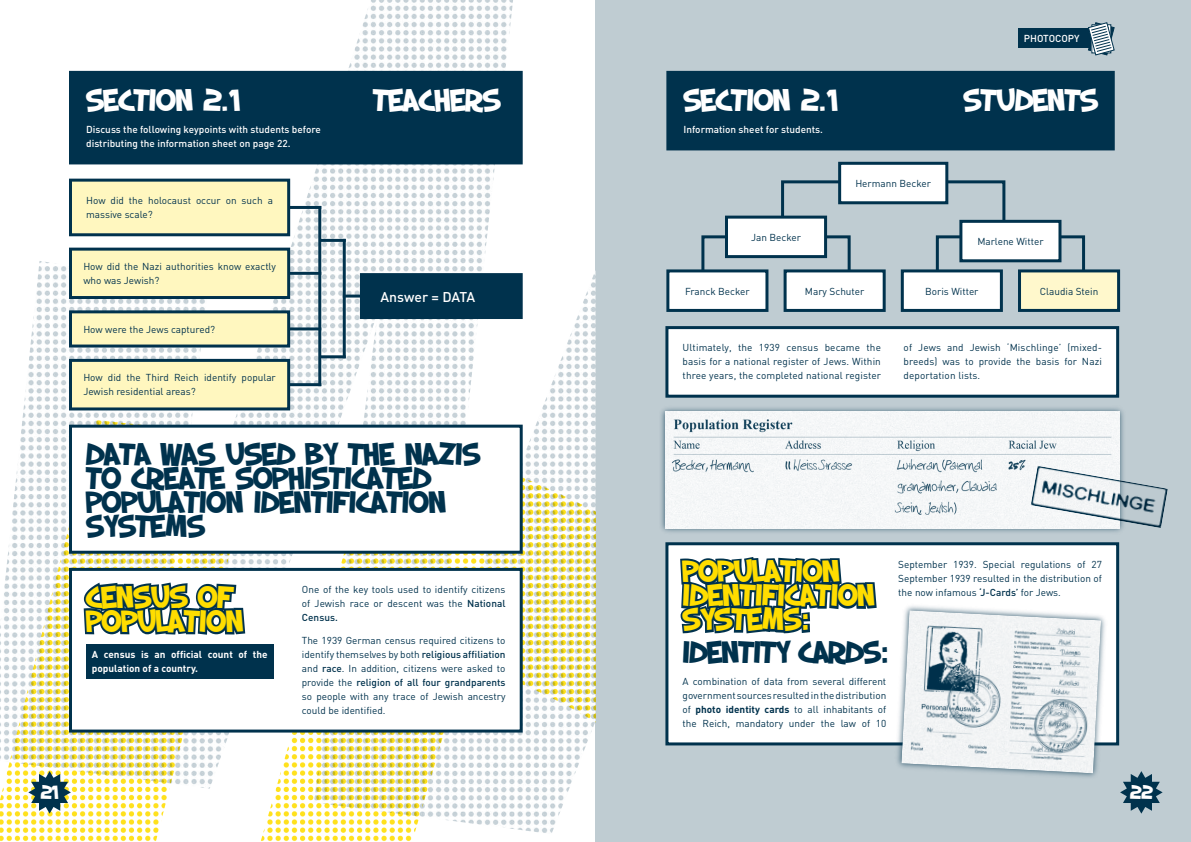
<style>
.page{position:relative;width:1191px;height:842px;background:#fff}
.page>*{position:absolute;margin:0;border:0;box-sizing:border-box;transform-origin:0 0}
.t1{font:700 32px/24px "SF Slapstick Comic";color:#00324d}
.t2{font:700 32px/24px "SF Slapstick Comic";color:#fd0}
.t3{font:700 32px "SF Slapstick Comic";color:#fff}
.t4{font:700 20px "SF Slapstick Comic";color:#fff}
.t5{font:500 14px "DIN";letter-spacing:-.005em;color:#fff}
.t6{font:10px/14px "DIN";color:#00324d;text-align:justify}
.t7{font:500 10px/14px "DIN";color:#fff}
.t8{font:700 10px/14px "DIN";color:#fff}
.s1{font-weight:500}
.s2{font-weight:700}
</style>
<div class="page">
<div style="left:595px;top:0;width:596px;height:842px;background:#bfccd2"></div>
<img style="left:22px;top:0;width:573px;height:418px">
<img style="left:0;top:420px;width:596px;height:422px">
<div style="left:667px;top:544px;width:450px;height:200px;background:#fff"></div>
<svg style="left:680px;top:557px;width:197px;height:77px"></svg>
<div style="left:665px;top:542px;width:454px;height:203px;border:3px solid #00324d"></div>
<div style="left:894px;top:604px;width:213px;height:177px;background:#00324d;opacity:.75"></div>
<img style="left:901px;top:610px;width:200px;height:163px">
<svg style="left:28px;top:771px;width:43px;height:43px"></svg>
<svg style="left:1120px;top:771px;width:42px;height:43px"></svg>
<div style="left:70px;top:180px;width:219px;height:55px;background:#fff7bf"></div>
<div style="left:69px;top:179px;width:221px;height:57px;border:3px solid #00324d"></div>
<div style="left:361px;top:275px;width:160px;height:42px;background:#00324d"></div>
<div style="left:360px;top:273px;width:163px;height:46px;border:3px solid #00324d"></div>
<hr style="left:343px;top:295px;width:32px;height:3px;background:#00324d">
<div style="left:70px;top:249px;width:219px;height:48px;background:#fff7bf"></div>
<div style="left:69px;top:248px;width:221px;height:51px;border:3px solid #00324d"></div>
<div style="left:70px;top:312px;width:219px;height:34px;background:#fff7bf"></div>
<div style="left:69px;top:310px;width:221px;height:38px;border:3px solid #00324d"></div>
<div style="left:70px;top:360px;width:219px;height:49px;background:#fff7bf"></div>
<div style="left:69px;top:359px;width:221px;height:51px;border:3px solid #00324d"></div>
<hr style="left:289px;top:206px;width:32px;height:3px;background:#00324d">
<hr style="left:289px;top:272px;width:32px;height:3px;background:#00324d">
<hr style="left:289px;top:383px;width:32px;height:3px;background:#00324d">
<hr style="left:289px;top:327px;width:32px;height:3px;background:#00324d">
<hr style="left:318px;top:206px;width:3px;height:180px;background:#00324d">
<hr style="left:320px;top:239px;width:26px;height:3px;background:#00324d">
<hr style="left:320px;top:355px;width:26px;height:3px;background:#00324d">
<hr style="left:343px;top:239px;width:3px;height:119px;background:#00324d">
<div style="left:70px;top:426px;width:451px;height:126px;background:#fff"></div>
<div style="left:69px;top:425px;width:454px;height:129px;border:3px solid #00324d"></div>
<div style="left:70px;top:569px;width:451px;height:162px;background:#fff"></div>
<svg style="left:83px;top:582px;width:163px;height:53px"></svg>
<div style="left:86px;top:644px;width:187px;height:34px;background:#00324d"></div>
<div style="left:69px;top:568px;width:454px;height:164px;border:3px solid #00324d"></div>
<svg style="left:701px;top:179px;width:385px;height:106px"></svg>
<div style="left:726px;top:217px;width:99px;height:40px;background:#fff"></div>
<div style="left:725px;top:216px;width:102px;height:42px;border:3px solid #00324d"></div>
<div style="left:668px;top:271px;width:99px;height:39px;background:#fff"></div>
<div style="left:666px;top:269px;width:102px;height:43px;border:3px solid #00324d"></div>
<div style="left:902px;top:271px;width:99px;height:39px;background:#fff"></div>
<div style="left:900px;top:269px;width:103px;height:43px;border:3px solid #00324d"></div>
<div style="left:1019px;top:271px;width:99px;height:39px;background:#fff8cc"></div>
<div style="left:1018px;top:269px;width:102px;height:43px;border:3px solid #00324d"></div>
<div style="left:785px;top:271px;width:99px;height:39px;background:#fff"></div>
<div style="left:783px;top:269px;width:102px;height:43px;border:3px solid #00324d"></div>
<div style="left:839px;top:163px;width:107px;height:40px;background:#fff"></div>
<div style="left:838px;top:162px;width:110px;height:42px;border:3px solid #00324d"></div>
<div style="left:667px;top:328px;width:450px;height:68px;background:#fff"></div>
<div style="left:665px;top:326px;width:454px;height:72px;border:3px solid #00324d"></div>
<div style="left:659px;top:405px;width:466px;height:130px;background:#00324d;opacity:.75"></div>
<img style="left:665px;top:412px;width:454px;height:116px">
<img style="left:1030px;top:466px;width:137px;height:62px">
<div style="left:70px;top:72px;width:451px;height:91px;background:#00324d"></div>
<div style="left:69px;top:71px;width:454px;height:93px;border:3px solid #00324d"></div>
<div style="left:668px;top:72px;width:445px;height:77px;background:#00324d"></div>
<div style="left:666px;top:71px;width:448px;height:79px;border:3px solid #00324d"></div>
<div style="left:1018px;top:28px;width:79px;height:20px;background:#00324d"></div>
<svg style="left:1088px;top:22px;width:27px;height:34px"></svg>
<h1 class="t3" style="left:86px;top:79px;width:156px">SECTION 2.1</h1>
<h1 class="t3" style="left:373px;top:79px;width:128px">TEACHERS</h1>
<p class="t7" style="left:86px;top:122px;width:236px">Discuss the following keypoints with students before distributing the information sheet on page 22.</p>
<p class="t6" style="left:86px;top:193px;width:188px">How did the holocaust occur on such a massive scale?</p>
<p class="t6" style="left:83px;top:259px;width:194px">How did the Nazi authorities know exactly who was Jewish?</p>
<p class="t6" style="left:83px;top:322px;width:133px">How were the Jews captured?</p>
<p class="t6" style="left:83px;top:371px;width:194px">How did the Third Reich identify popular<br>Jewish residential areas?</p>
<h3 class="t5" style="left:380px;top:288px;width:96px">Answer = DATA</h3>
<h1 class="t1" style="left:86px;top:440px;width:395px">DATA WAS USED BY THE NAZIS<br>TO CREATE SOPHISTICATED<br>POPULATION IDENTIFICATION<br>SYSTEMS</h1>
<h1 class="t2" style="left:86px;top:583px;width:158px">CENSUS OF<br>POPULATION</h1>
<p class="t8" style="left:92px;top:647px;width:177px">A census is an official count of the population of a country.</p>
<p class="t6" style="left:302px;top:582px;width:205px">One of the key tools used to identify citizens of Jewish race or descent was the <span class="s1">National Census.</span></p>
<p class="t6" style="left:302px;top:633px;width:205px">The 1939 German census required citizens to identify themselves by both <span class="s1">religious affiliation </span>and <span class="s1">race</span>. In addition, citizens were asked to provide the <span class="s1">religion of all four grandparents </span>so people with any trace of Jewish ancestry could be identified.</p>
<p class="t7" style="left:1023px;top:31px;width:21px">Photocop</p>
<p class="t7" style="left:1074px;top:31px;width:7px">y</p>
<h1 class="t3" style="left:683px;top:79px;width:156px">SECTION 2.1</h1>
<h1 class="t3" style="left:963px;top:79px;width:135px">STUDENTS</h1>
<p class="t7" style="left:683px;top:122px;width:141px">Information sheet for students.</p>
<p class="t6" style="left:751px;top:230px;width:51px">Jan Becker</p>
<p class="t6" style="left:855px;top:176px;width:77px">Hermann Becker</p>
<p class="t6" style="left:977px;top:234px;width:68px">Marlene Witter</p>
<p class="t6" style="left:685px;top:284px;width:66px">Franck Becker</p>
<p class="t6" style="left:805px;top:284px;width:61px">Mary Schuter</p>
<p class="t6" style="left:925px;top:284px;width:55px">Boris Witter</p>
<p class="t6" style="left:1039px;top:284px;width:60px">Claudia Stein</p>
<p class="t6" style="left:682px;top:341px;width:200px">Ultimately, the 1939 census became the basis for a national register of Jews. Within three years, the completed national register</p>
<p class="t6" style="left:903px;top:341px;width:200px">of Jews and Jewish ‘Mischlinge’ (mixed&shy;breeds) was to provide the basis for Nazi deportation lists.</p>
<h1 class="t2" style="left:682px;top:557px;width:193px">POPULATION<br>IDENTIFICATION<br>SYSTEMS:</h1>
<h1 class="t1" style="left:682px;top:638px;width:205px">IDENTITY CARDS:</h1>
<p class="t6" style="left:682px;top:674px;width:205px">A combination of data from several different government sources resulted in the distribution of <span class="s2">photo identity cards</span> to all inhabitants of the Reich, mandatory under the law of 10</p>
<p class="t6" style="left:898px;top:557px;width:205px">September 1939. Special regulations of 27<br>September 1939 resulted in the distribution of the now infamous <span class="s1">‘J-Cards’</span> for Jews.</p>
<h2 class="t4" style="left:41px;top:780px;width:19px">21</h2>
<h2 class="t4" style="left:1130px;top:780px;width:24px">22</h2>
</div>
